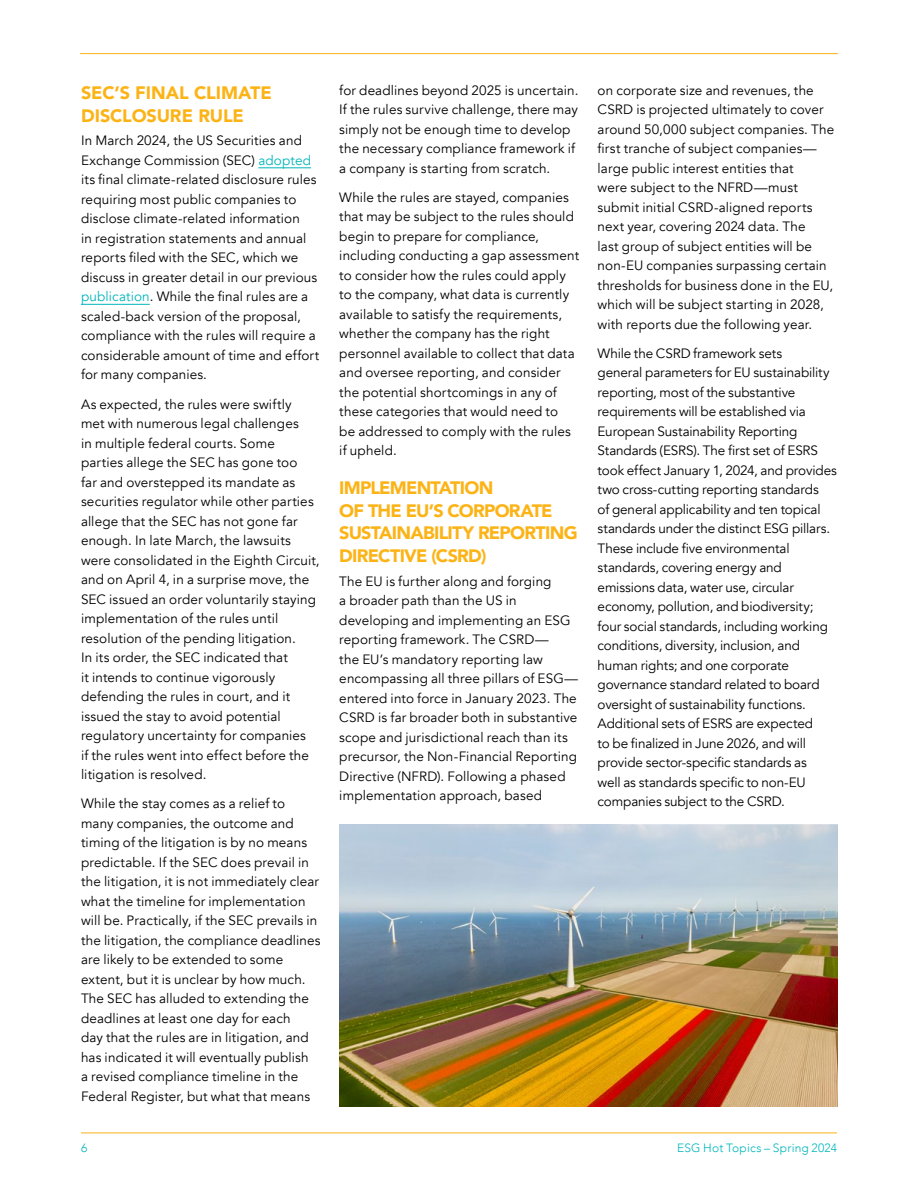
<style>
.page{position:relative;width:918px;height:1188px;background:#fff}
.page>*{position:absolute;margin:0;border:0;box-sizing:border-box;transform-origin:0 0}
.H2_-_Article_Head{font:900 18px/22.5px "Avenir";letter-spacing:-.04em;color:#fcb316}
.H2_-_Article_Head-2{font:900 18px/22.5px "Avenir";letter-spacing:-.005em;color:#fcb316}
.Body{font:13.5px/19.5px "Avenir";letter-spacing:.01em;color:#000}
.Body-2{font:13.5px/19.5px "Avenir";letter-spacing:-.01em;color:#000}
.t1{font:300 12px "Avenir";letter-spacing:.015em;color:#00b6bb}
.s1{color:#00b6bb}
</style>
<div class="page">
<hr style="left:81px;top:1133px;width:756px;height:1px;background:#fcb316">
<hr style="left:80px;top:53px;width:758px;height:1px;background:#fcb316">
<hr style="left:258px;top:167px;width:53px;height:1px;background:#00b6bb">
<hr style="left:81px;top:304px;width:69px;height:1px;background:#00b6bb">
<img style="left:339px;top:824px;width:499px;height:283px">
<p class="H2_-_Article_Head-2" style="left:81px;top:81px;width:192px">SEC’S FINAL CLIMATE<br>DISCLOSURE RULE</p>
<p class="Body" style="left:81px;top:131px;width:240px">In March 2024, the US Securities and Exchange Commission (SEC) <span class="s1">adopted </span>its final climate-related disclosure rules requiring most public companies to disclose climate-related information<br>in registration statements and annual reports filed with the SEC, which we discuss in greater detail in our previous <span class="s1">publication</span>. While the final rules are a scaled-back version of the proposal, compliance with the rules will require a considerable amount of time and effort for many companies.</p>
<p class="Body" style="left:81px;top:394px;width:240px">As expected, the rules were swiftly<br>met with numerous legal challenges<br>in multiple federal courts. Some parties allege the SEC has gone too<br>far and overstepped its mandate as securities regulator while other parties allege that the SEC has not gone far enough. In late March, the lawsuits were consolidated in the Eighth Circuit, and on April 4, in a surprise move, the SEC issued an order voluntarily staying implementation of the rules until resolution of the pending litigation.<br>In its order, the SEC indicated that<br>it intends to continue vigorously defending the rules in court, and it issued the stay to avoid potential regulatory uncertainty for companies<br>if the rules went into effect before the litigation is resolved.</p>
<p class="Body" style="left:81px;top:794px;width:241px">While the stay comes as a relief to many companies, the outcome and timing of the litigation is by no means predictable. If the SEC does prevail in the litigation, it is not immediately clear what the timeline for implementation will be. Practically, if the SEC prevails in the litigation, the compliance deadlines are likely to be extended to some extent, but it is unclear by how much.<br>The SEC has alluded to extending the deadlines at least one day for each<br>day that the rules are in litigation, and has indicated it will eventually publish<br>a revised compliance timeline in the Federal Register, but what that means</p>
<p class="Body" style="left:339px;top:80px;width:241px">for deadlines beyond 2025 is uncertain.<br>If the rules survive challenge, there may simply not be enough time to develop the necessary compliance framework if a company is starting from scratch.</p>
<p class="Body" style="left:339px;top:188px;width:241px">While the rules are stayed, companies that may be subject to the rules should begin to prepare for compliance, including conducting a gap assessment to consider how the rules could apply to the company, what data is currently available to satisfy the requirements, whether the company has the right personnel available to collect that data and oversee reporting, and consider the potential shortcomings in any of these categories that would need to<br>be addressed to comply with the rules if upheld.</p>
<p class="H2_-_Article_Head" style="left:339px;top:476px;width:240px">IMPLEMENTATION<br>OF THE EU’S CORPORATE<br>SUSTAINABILITY REPORTING<br>DIRECTIVE (CSRD)</p>
<p class="Body" style="left:339px;top:571px;width:240px">The EU is further along and forging<br>a broader path than the US in developing and implementing an ESG reporting framework. The CSRD—<br>the EU’s mandatory reporting law encompassing all three pillars of ESG— entered into force in January 2023. The CSRD is far broader both in substantive scope and jurisdictional reach than its precursor, the Non-Financial Reporting Directive (NFRD). Following a phased implementation approach, based</p>
<p class="Body" style="left:598px;top:80px;width:238px">on corporate size and revenues, the CSRD is projected ultimately to cover around 50,000 subject companies. The first tranche of subject companies— large public interest entities that<br>were subject to the NFRD—must submit initial CSRD-aligned reports next year, covering 2024 data. The<br>last group of subject entities will be non-EU companies surpassing certain thresholds for business done in the EU, which will be subject starting in 2028, with reports due the following year.</p>
<p class="Body-2" style="left:598px;top:344px;width:241px">While the CSRD framework sets<br>general parameters for EU sustainability reporting, most of the substantive requirements will be established via European Sustainability Reporting Standards (ESRS). The first set of ESRS took effect January 1, 2024, and provides two cross-cutting reporting standards<br>of general applicability and ten topical standards under the distinct ESG pillars.<br>These include five environmental standards, covering energy and emissions data, water use, circular economy, pollution, and biodiversity; four social standards, including working conditions, diversity, inclusion, and human rights; and one corporate governance standard related to board oversight of sustainability functions.<br>Additional sets of ESRS are expected<br>to be finalized in June 2026, and will provide sector-specific standards as<br>well as standards specific to non-EU companies subject to the CSRD.</p>
<p class="t1" style="left:81px;top:1141px;width:8px">6</p>
<p class="t1" style="left:677px;top:1141px;width:161px">ESG Hot Topics – Spring 2024</p>
</div>
